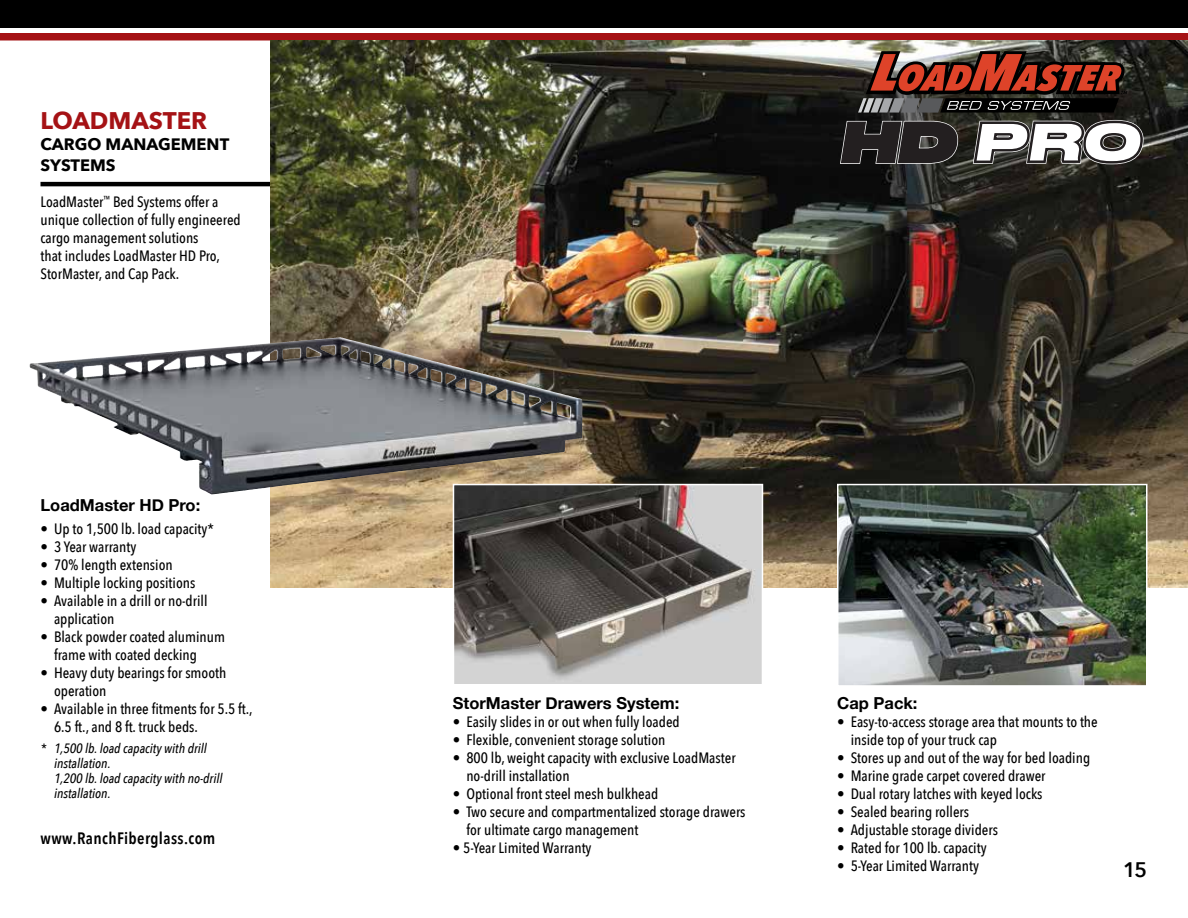
<style>
.page{position:relative;width:1188px;height:918px;background:#fff}
.page>*{position:absolute;margin:0;border:0;box-sizing:border-box;transform-origin:0 0}
.t1{font:700 24px "Avenir Next";color:#a51215}
.t2{font:600 21px "Avenir Next";color:#000}
.t3{font:700 16.5px "Helvetica Neue";color:#000}
.t4{font:600 16.5px "Avenir Next Condensed";letter-spacing:.025em;color:#000}
.t5{font:700 16.5px/21px "Avenir Next";color:#000}
.t6{font:500 15px/18px "Avenir Next Condensed";color:#000}
.t7{font:italic 500 13.5px/15px "Avenir Next Condensed";color:#000}
</style>
<div class="page">
<div style="left:0;top:33px;width:1188px;height:7px;background:#a51215"></div>
<div style="left:0;top:0;width:1188px;height:27px;background:#000"></div>
<img style="left:270px;top:40px;width:918px;height:547px">
<img style="left:840px;top:487px;width:305px;height:197px">
<div style="left:837px;top:484px;width:311px;height:203px;border:2px solid #fff"></div>
<img style="left:456px;top:487px;width:304px;height:196px">
<div style="left:453px;top:484px;width:310px;height:203px;border:2px solid #fff"></div>
<hr style="left:40px;top:182px;width:230px;height:4px;background:#000">
<svg style="left:839px;top:50px;width:306px;height:116px;background:#634e48"></svg>
<img style="left:29px;top:338px;width:309px;height:65px">
<h1 class="t1" style="left:40px;top:100px;width:168px">LOADMASTER</h1>
<p class="t5" style="left:40px;top:133px;width:190px">CARGO MANAGEMENT<br>SYSTEMS</p>
<p class="t6" style="left:40px;top:193px;width:202px">LoadMaster<sup>™</sup> Bed Systems offer a unique collection of fully engineered cargo management solutions<br>that includes LoadMaster HD Pro,<br>StorMaster, and Cap Pack.</p>
<p class="t3" style="left:40px;top:492px;width:161px">LoadMaster HD Pro:</p>
<p class="t6" style="left:40px;top:519px;width:175px">• Up to 1,500 lb. load capacity*</p>
<p class="t6" style="left:40px;top:537px;width:97px">• 3 Year warranty</p>
<p class="t6" style="left:40px;top:555px;width:134px">• 70% length extension</p>
<p class="t6" style="left:40px;top:573px;width:156px">• Multiple locking positions</p>
<p class="t6" style="left:54px;top:591px;width:155px;text-indent:-14px">• Available in a drill or no-drill application</p>
<p class="t6" style="left:54px;top:627px;width:173px;text-indent:-14px">• Black powder coated aluminum frame with coated decking</p>
<p class="t6" style="left:54px;top:663px;width:174px;text-indent:-14px">• Heavy duty bearings for smooth operation</p>
<p class="t6" style="left:54px;top:699px;width:200px;text-indent:-14px">• Available in three fitments for 5.5 ft.,<br>6.5 ft., and 8 ft. truck beds.</p>
<p class="t7" style="left:54px;top:740px;width:170px;text-indent:-14px">* 1,500 lb. load capacity with drill installation.<br>1,200 lb. load capacity with no-drill installation.</p>
<p class="t4" style="left:40px;top:824px;width:176px">www.RanchFiberglass.com</p>
<p class="t3" style="left:453px;top:690px;width:228px">StorMaster Drawers System:</p>
<p class="t6" style="left:453px;top:712px;width:228px">• Easily slides in or out when fully loaded</p>
<p class="t6" style="left:453px;top:730px;width:214px">• Flexible, convenient storage solution</p>
<p class="t6" style="left:466px;top:748px;width:271px;text-indent:-14px">• 800 lb, weight capacity with exclusive LoadMaster no-drill installation</p>
<p class="t6" style="left:453px;top:784px;width:207px">• Optional front steel mesh bulkhead</p>
<p class="t6" style="left:466px;top:802px;width:281px;text-indent:-14px">• Two secure and compartmentalized storage drawers for ultimate cargo management</p>
<p class="t6" style="left:453px;top:838px;width:140px">• 5-Year Limited Warranty</p>
<p class="t3" style="left:837px;top:690px;width:82px">Cap Pack:</p>
<p class="t6" style="left:851px;top:712px;width:249px;text-indent:-14px">• Easy-to-access storage area that mounts to the inside top of your truck cap</p>
<p class="t6" style="left:837px;top:748px;width:255px">• Stores up and out of the way for bed loading</p>
<p class="t6" style="left:837px;top:766px;width:210px">• Marine grade carpet covered drawer</p>
<p class="t6" style="left:837px;top:784px;width:207px">• Dual rotary latches with keyed locks</p>
<p class="t6" style="left:837px;top:802px;width:134px">• Sealed bearing rollers</p>
<p class="t6" style="left:837px;top:820px;width:162px">• Adjustable storage dividers</p>
<p class="t6" style="left:837px;top:838px;width:151px">• Rated for 100 lb. capacity</p>
<p class="t6" style="left:837px;top:856px;width:143px">• 5-Year Limited Warranty</p>
<h2 class="t2" style="left:1123px;top:852px;width:26px">15</h2>
</div>
